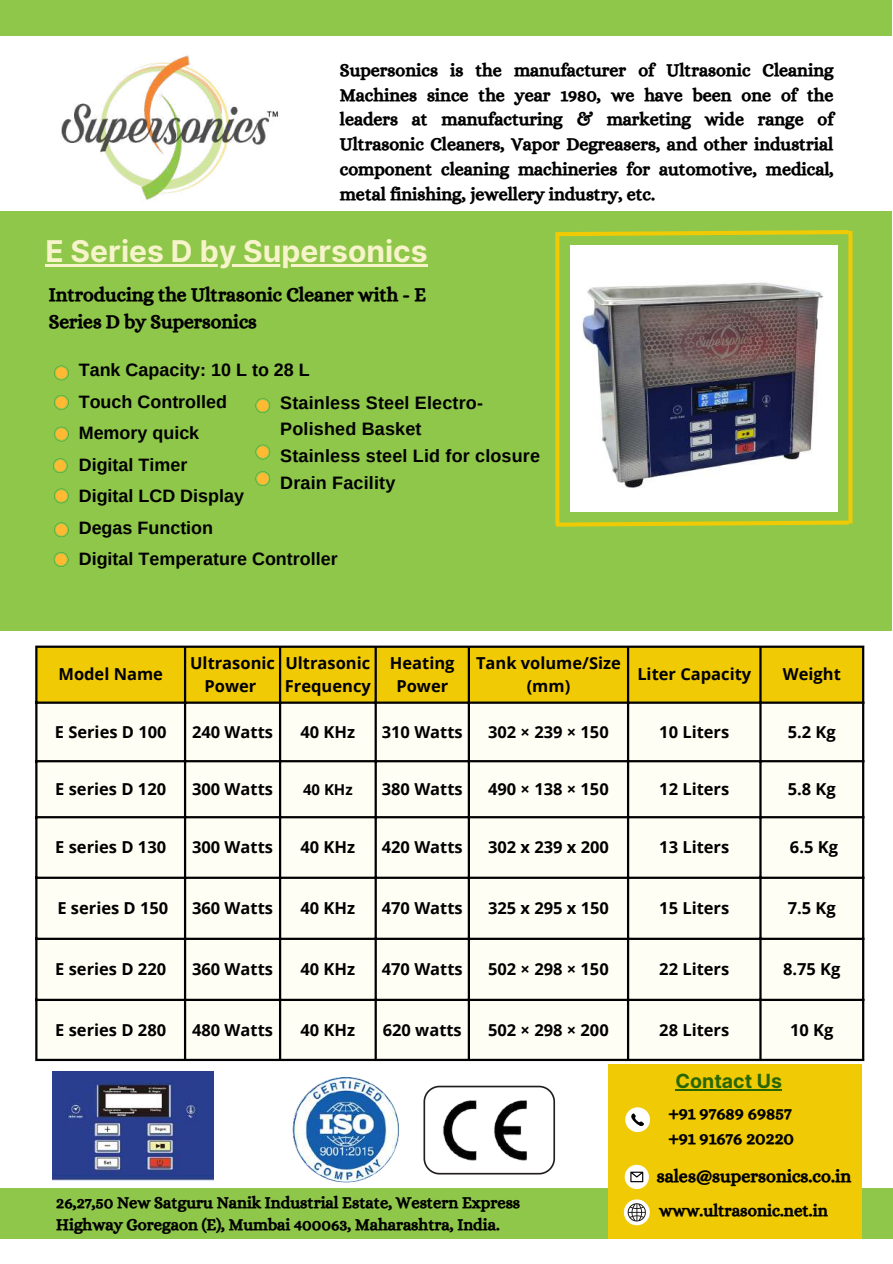
<style>
.page{position:relative;width:893px;height:1264px;background:#fff}
.page>*{position:absolute;margin:0;border:0;box-sizing:border-box;transform-origin:0 0}
.t1{font:700 30px "Inter";color:#f7f4cb}
.t2{font:19.5px/27px "CA Generated";color:#000}
.t3{font:700 19.5px "Inter";color:#276600}
.t4{font:18px/24.8px "CA Generated";color:#000}
.t5{font:700 18px/27px "Arimo";letter-spacing:.01em;color:#000}
.t6{font:700 17.85px/31.5px "Arimo";color:#000}
.t7{font:16.95px "CA Generated";color:#000}
.t8{font:700 16.5px/22.5px "Open Sans";color:#000;text-align:center}
.t9{font:16.5px/22.5px "CA Generated";color:#000}
.t10{font:700 15px "Open Sans";color:#000}
</style>
<div class="page">
<div style="left:0;top:0;width:891px;height:630px;background:#8fc74a"></div>
<div style="left:0;top:36px;width:891px;height:175px;background:#fff"></div>
<img style="left:60px;top:55px;width:219px;height:145px">
<div style="left:0;top:1188px;width:892px;height:50px;background:#8fc74a"></div>
<div style="left:608px;top:1064px;width:253px;height:174px;background:#f0ca05"></div>
<svg style="left:559px;top:230px;width:290px;height:8px"></svg>
<svg style="left:555px;top:518px;width:297px;height:9px"></svg>
<svg style="left:848px;top:231px;width:4px;height:292px"></svg>
<svg style="left:555px;top:232px;width:4px;height:292px"></svg>
<div style="left:37px;top:648px;width:825px;height:53px;background:#f0ca05"></div>
<div style="left:37px;top:703px;width:825px;height:355px;background:#fffef4"></div>
<hr style="left:35px;top:648px;width:2px;height:410px;background:#000">
<hr style="left:184px;top:648px;width:2px;height:410px;background:#000">
<hr style="left:279px;top:648px;width:2px;height:410px;background:#000">
<hr style="left:374px;top:648px;width:3px;height:410px;background:#000">
<hr style="left:467px;top:648px;width:3px;height:410px;background:#000">
<hr style="left:627px;top:648px;width:2px;height:410px;background:#000">
<hr style="left:759px;top:648px;width:2px;height:410px;background:#000">
<hr style="left:862px;top:648px;width:2px;height:410px;background:#000">
<hr style="left:35px;top:645px;width:829px;height:3px;background:#000">
<hr style="left:35px;top:701px;width:829px;height:2px;background:#000">
<hr style="left:35px;top:760px;width:829px;height:2px;background:#000">
<hr style="left:35px;top:816px;width:829px;height:2px;background:#000">
<hr style="left:35px;top:876px;width:829px;height:2px;background:#000">
<hr style="left:35px;top:937px;width:829px;height:2px;background:#000">
<hr style="left:35px;top:998px;width:829px;height:3px;background:#000">
<hr style="left:35px;top:1058px;width:829px;height:3px;background:#000">
<hr style="left:675px;top:1089px;width:106px;height:1px;background:#276600">
<svg style="left:625px;top:1107px;width:25px;height:25px"></svg>
<svg style="left:624px;top:1164px;width:25px;height:24px"></svg>
<svg style="left:630px;top:1171px;width:13px;height:11px"></svg>
<svg style="left:623px;top:1199px;width:26px;height:26px"></svg>
<img style="left:52px;top:1071px;width:161px;height:109px">
<img style="left:570px;top:246px;width:267px;height:265px">
<svg style="left:255px;top:398px;width:15px;height:15px"></svg>
<svg style="left:255px;top:471px;width:15px;height:15px"></svg>
<svg style="left:255px;top:445px;width:15px;height:14px"></svg>
<svg style="left:54px;top:365px;width:15px;height:15px"></svg>
<svg style="left:54px;top:395px;width:15px;height:15px"></svg>
<svg style="left:54px;top:427px;width:15px;height:14px"></svg>
<svg style="left:53px;top:458px;width:14px;height:15px"></svg>
<svg style="left:54px;top:488px;width:15px;height:15px"></svg>
<svg style="left:54px;top:522px;width:15px;height:15px"></svg>
<svg style="left:54px;top:552px;width:14px;height:15px"></svg>
<hr style="left:45px;top:264px;width:382px;height:3px;background:#f7f4cb">
<img style="left:292px;top:1077px;width:108px;height:106px">
<svg style="left:423px;top:1085px;width:132px;height:88px"></svg>
<img style="left:432px;top:1091px;width:118px;height:83px">
<p class="t4" style="left:340px;top:57px;width:495px;text-align:justify">Supersonics is the manufacturer of Ultrasonic Cleaning Machines since the year 1980, we have been one of the leaders at manufacturing &amp; marketing wide range of Ultrasonic Cleaners, Vapor Degreasers, and other industrial component cleaning machineries for automotive, medical, metal finishing, jewellery industry, etc.</p>
<h1 class="t1" style="left:45px;top:233px;width:384px">E Series D by Supersonics</h1>
<p class="t2" style="left:49px;top:281px;width:379px">Introducing the Ultrasonic Cleaner with - E<br>Series D by Supersonics</p>
<p class="t6" style="left:79px;top:354px;width:260px">Tank Capacity: 10 L to 28 L<br>Touch Controlled<br>Memory quick<br>Digital Timer<br>Digital LCD Display<br>Degas Function<br>Digital Temperature Controller</p>
<p class="t5" style="left:280px;top:389px;width:261px">Stainless Steel Electro-<br>Polished Basket<br>Stainless steel Lid for closure<br>Drain Facility</p>
<p class="t8" style="left:58px;top:662px;width:106px">Model Name</p>
<p class="t8" style="left:190px;top:651px;width:86px">Ultrasonic<br>Power</p>
<p class="t8" style="left:285px;top:651px;width:87px;text-align:left">Ultrasonic<br>Frequency</p>
<p class="t8" style="left:390px;top:651px;width:66px">Heating<br>Power</p>
<p class="t8" style="left:476px;top:651px;width:146px">Tank volume/Size (mm)</p>
<p class="t8" style="left:637px;top:662px;width:115px">Liter Capacity</p>
<p class="t8" style="left:782px;top:662px;width:59px">Weight</p>
<p class="t8" style="left:55px;top:720px;width:113px">E Series D 100</p>
<p class="t8" style="left:192px;top:720px;width:82px">240 Watts</p>
<p class="t8" style="left:300px;top:720px;width:56px">40 KHz</p>
<p class="t8" style="left:382px;top:720px;width:82px">310 Watts</p>
<p class="t8" style="left:488px;top:720px;width:122px">302 × 239 × 150</p>
<p class="t8" style="left:659px;top:720px;width:71px">10 Liters</p>
<p class="t8" style="left:787px;top:720px;width:50px">5.2 Kg</p>
<p class="t8" style="left:55px;top:777px;width:112px">E series D 120</p>
<p class="t8" style="left:192px;top:777px;width:82px">300 Watts</p>
<p class="t10" style="left:303px;top:779px;width:51px">40 KHz</p>
<p class="t8" style="left:382px;top:777px;width:82px">380 Watts</p>
<p class="t8" style="left:488px;top:777px;width:122px">490 × 138 × 150</p>
<p class="t8" style="left:659px;top:777px;width:71px">12 Liters</p>
<p class="t8" style="left:787px;top:777px;width:50px">5.8 Kg</p>
<p class="t8" style="left:55px;top:835px;width:112px">E series D 130</p>
<p class="t8" style="left:192px;top:835px;width:82px">300 Watts</p>
<p class="t8" style="left:300px;top:835px;width:56px">40 KHz</p>
<p class="t8" style="left:382px;top:835px;width:82px">420 Watts</p>
<p class="t8" style="left:488px;top:835px;width:122px">302 x 239 x 200</p>
<p class="t8" style="left:659px;top:835px;width:71px">13 Liters</p>
<p class="t8" style="left:789px;top:835px;width:50px">6.5 Kg</p>
<p class="t8" style="left:57px;top:896px;width:112px">E series D 150</p>
<p class="t8" style="left:192px;top:896px;width:82px">360 Watts</p>
<p class="t8" style="left:300px;top:896px;width:56px">40 KHz</p>
<p class="t8" style="left:382px;top:896px;width:82px">470 Watts</p>
<p class="t8" style="left:488px;top:896px;width:122px">325 x 295 x 150</p>
<p class="t8" style="left:659px;top:896px;width:71px">15 Liters</p>
<p class="t8" style="left:787px;top:896px;width:50px">7.5 Kg</p>
<p class="t8" style="left:55px;top:957px;width:112px">E series D 220</p>
<p class="t8" style="left:192px;top:957px;width:82px">360 Watts</p>
<p class="t8" style="left:300px;top:957px;width:56px">40 KHz</p>
<p class="t8" style="left:382px;top:957px;width:82px">470 Watts</p>
<p class="t8" style="left:488px;top:957px;width:122px">502 × 298 × 150</p>
<p class="t8" style="left:659px;top:957px;width:71px">22 Liters</p>
<p class="t8" style="left:783px;top:957px;width:59px">8.75 Kg</p>
<p class="t8" style="left:55px;top:1018px;width:112px">E series D 280</p>
<p class="t8" style="left:192px;top:1018px;width:82px">480 Watts</p>
<p class="t8" style="left:300px;top:1018px;width:56px">40 KHz</p>
<p class="t8" style="left:383px;top:1018px;width:81px">620 watts</p>
<p class="t8" style="left:488px;top:1018px;width:122px">502 × 298 × 200</p>
<p class="t8" style="left:659px;top:1018px;width:71px">28 Liters</p>
<p class="t8" style="left:790px;top:1018px;width:45px">10 Kg</p>
<p class="t3" style="left:675px;top:1069px;width:108px">Contact Us</p>
<p class="t4" style="left:668px;top:1100px;width:127px">+91 97689 69857 +91 91676 20220</p>
<p class="t9" style="left:56px;top:1190px;width:465px">26,27,50 New Satguru Nanik Industrial Estate, Western Express<br>Highway Goregaon (E), Mumbai 400063, Maharashtra, India.</p>
<p class="t4" style="left:656px;top:1163px;width:196px">sales@supersonics.co.in</p>
<p class="t7" style="left:659px;top:1200px;width:170px">www.ultrasonic.net.in</p>
</div>
